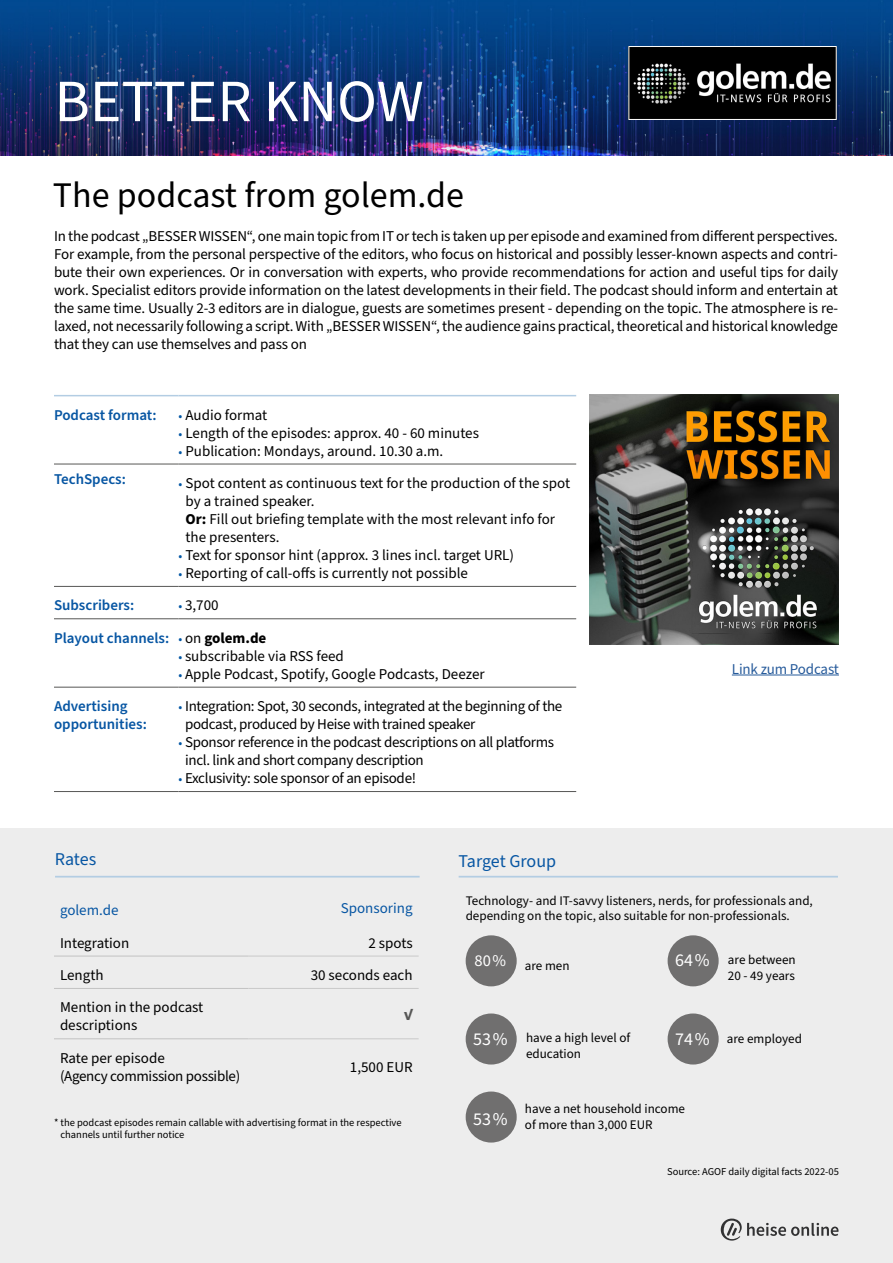
<style>
.page{position:relative;width:893px;height:1263px;background:#fff}
.page>*{position:absolute;margin:0;border:0;box-sizing:border-box;transform-origin:0 0}
.t1{font:60px "Source Sans Pro";color:#fff}
.t2{font:36px "Source Sans Pro";color:#000}
.t3{font:18px "Source Sans Pro";letter-spacing:-.01em;color:#0756a3}
.t4{font:18px "Source Sans Pro";color:#fff}
.t5{font:15px/18px "Source Sans Pro";letter-spacing:-.01em;color:#000}
.t6{font:600 15px/32.4px "Source Sans Pro";color:#0756a3}
.t7{font:15px "Source Sans Pro";color:#0756a3}
.t8{font:15px "Source Sans Pro";letter-spacing:-.01em;color:#275b9b}
.t9{font:700 15px "Benton Sans";color:#575756}
.t10{font:13.05px/15.8px "Source Sans Pro";color:#000}
.t11{font:10.5px/12.6px "Source Sans Pro";color:#000}
.s1{font-size:12.75px;color:#0056a4}
.s2{font-weight:700}
.s3{font-weight:400;font-size:12.75px;color:#0056a4}
.s4{font-weight:400;color:#000}
.s5{font-weight:700;color:#000}
.s6{font-size:18px;color:#fff}
</style>
<div class="page">
<div style="left:0;top:828px;width:893px;height:435px;background:#ededed"></div>
<img style="left:0;top:0;width:893px;height:155px">
<svg style="left:721px;top:1218px;width:117px;height:22px"></svg>
<hr style="left:54px;top:395px;width:125px;height:1px;background:#b3cde3">
<hr style="left:179px;top:395px;width:397px;height:1px;background:#b3cde3">
<hr style="left:54px;top:464px;width:125px;height:1px;background:#575756">
<hr style="left:179px;top:464px;width:397px;height:1px;background:#575756">
<hr style="left:54px;top:586px;width:125px;height:1px;background:#575756">
<hr style="left:179px;top:586px;width:397px;height:1px;background:#575756">
<hr style="left:54px;top:618px;width:125px;height:1px;background:#575756">
<hr style="left:179px;top:618px;width:397px;height:1px;background:#575756">
<hr style="left:54px;top:687px;width:125px;height:1px;background:#575756">
<hr style="left:179px;top:687px;width:397px;height:1px;background:#575756">
<hr style="left:54px;top:791px;width:125px;height:1px;background:#575756">
<hr style="left:179px;top:791px;width:397px;height:1px;background:#575756">
<hr style="left:732px;top:675px;width:107px;height:1px;background:#275b9b">
<img style="left:589px;top:395px;width:250px;height:250px">
<img style="left:630px;top:48px;width:205px;height:70px">
<div style="left:628px;top:46px;width:209px;height:74px;border:1px solid #fff"></div>
<div style="left:466px;top:935px;width:51px;height:51px;background:#706f6f;border-radius:50%"></div>
<div style="left:668px;top:935px;width:51px;height:51px;background:#706f6f;border-radius:50%"></div>
<div style="left:668px;top:1013px;width:51px;height:51px;background:#706f6f;border-radius:50%"></div>
<div style="left:466px;top:1013px;width:51px;height:51px;background:#706f6f;border-radius:50%"></div>
<div style="left:466px;top:1091px;width:51px;height:51px;background:#706f6f;border-radius:50%"></div>
<hr style="left:54px;top:956px;width:195px;height:1px;background:#c2c2c2">
<hr style="left:249px;top:956px;width:170px;height:1px;background:#cacaca">
<hr style="left:54px;top:1038px;width:195px;height:1px;background:#c2c2c2">
<hr style="left:249px;top:1038px;width:170px;height:1px;background:#cacaca">
<hr style="left:54px;top:988px;width:195px;height:1px;background:#c2c2c2">
<hr style="left:249px;top:988px;width:170px;height:1px;background:#cacaca">
<hr style="left:55px;top:876px;width:365px;height:1px;background:#b3cde3">
<hr style="left:459px;top:876px;width:379px;height:1px;background:#b3cde3">
<h1 class="t1" style="left:55px;top:61px;width:371px">BETTER KNOW</h1>
<h2 class="t2" style="left:53px;top:171px;width:413px">The podcast from golem.de</h2>
<p class="t5" style="left:54px;top:227px;width:786px;text-align:justify">In the podcast „BESSER WISSEN“, one main topic from IT or tech is taken up per episode and examined from different perspectives.<br>For example, from the personal perspective of the editors, who focus on historical and possibly lesser-known aspects and contri&shy;bute their own experiences. Or in conversation with experts, who provide recommendations for action and useful tips for daily work. Specialist editors provide information on the latest developments in their field. The podcast should inform and entertain at the same time. Usually 2-3 editors are in dialogue, guests are sometimes present - depending on the topic. The atmosphere is re&shy;laxed, not necessarily following a script. With „BESSER WISSEN“, the audience gains practical, theoretical and historical knowledge that they can use themselves and pass on</p>
<p class="t6" style="left:54px;top:399px;width:104px">Podcast format:</p>
<p class="t5" style="left:179px;top:406px;width:90px"><span class="s1">•</span> Audio format</p>
<p class="t5" style="left:179px;top:424px;width:302px"><span class="s1">•</span> Length of the episodes: approx. 40 - 60 minutes</p>
<p class="t5" style="left:179px;top:442px;width:266px"><span class="s1">•</span> Publication: Mondays, around. 10.30 a.m.</p>
<p class="t6" style="left:54px;top:463px;width:73px">TechSpecs:</p>
<p class="t5" style="left:185px;top:474px;width:386px;text-indent:-7px"><span class="s1">•</span> Spot content as continuous text for the production of the spot by a trained speaker.<br><span class="s2">Or:</span> Fill out briefing template with the most relevant info for the presenters.</p>
<p class="t5" style="left:179px;top:546px;width:337px"><span class="s1">•</span> Text for sponsor hint (approx. 3 lines incl. target URL)</p>
<p class="t5" style="left:179px;top:564px;width:291px"><span class="s1">•</span> Reporting of call-offs is currently not possible</p>
<p class="t6" style="left:54px;top:590px;width:82px">Subscribers:</p>
<p class="t6" style="left:54px;top:590px;width:214px;text-indent:125px"><span class="s3">•</span> <span class="s4">3,700<br></span>Playout channels: <span class="s3">•</span> <span class="s4">on</span> <span class="s5">golem.de</span></p>
<p class="t5" style="left:179px;top:647px;width:167px"><span class="s1">•</span> subscribable via RSS feed</p>
<p class="t5" style="left:179px;top:665px;width:308px"><span class="s1">•</span> Apple Podcast, Spotify, Google Podcasts, Deezer</p>
<p class="t6" style="left:54px;top:697px;width:94px;line-height:18px">Advertising opportunities:</p>
<p class="t5" style="left:185px;top:697px;width:379px;text-indent:-6px"><span class="s1">•</span> Integration: Spot, 30 seconds, integrated at the beginning of the podcast, produced by Heise with trained speaker</p>
<p class="t5" style="left:185px;top:733px;width:371px;text-indent:-6px"><span class="s1">•</span> Sponsor reference in the podcast descriptions on all platforms incl. link and short company description</p>
<p class="t5" style="left:179px;top:769px;width:239px"><span class="s1">•</span> Exclusivity: sole sponsor of an episode!</p>
<p class="t3" style="left:55px;top:847px;width:43px">Rates</p>
<p class="t3" style="left:459px;top:849px;width:99px">Target Group</p>
<p class="t8" style="left:732px;top:659px;width:109px">Link zum Podcast</p>
<p class="t7" style="left:60px;top:900px;width:60px">golem.de</p>
<p class="t7" style="left:341px;top:898px;width:73px">Sponsoring</p>
<p class="t5" style="left:60px;top:934px;width:71px">Integration</p>
<p class="t5" style="left:368px;top:934px;width:46px">2 spots</p>
<p class="t5" style="left:60px;top:966px;width:45px">Length</p>
<p class="t5" style="left:311px;top:966px;width:103px">30 seconds each</p>
<p class="t5" style="left:60px;top:999px;width:145px">Mention in the podcast descriptions</p>
<p class="t9" style="left:404px;top:1005px;width:10px">√</p>
<p class="t5" style="left:60px;top:1049px;width:182px">Rate per episode<br>(Agency commission possible)</p>
<p class="t5" style="left:350px;top:1058px;width:64px">1,500 EUR</p>
<p class="t11" style="left:60px;top:1116px;width:343px;text-indent:-6px">* the podcast episodes remain callable with advertising format in the respective channels until further notice</p>
<p class="t10" style="left:466px;top:893px;width:349px">Technology- and IT-savvy listeners, nerds, for professionals and, depending on the topic, also suitable for non-professionals.</p>
<p class="t10" style="left:475px;top:958px;width:97px"><sup>80</sup> <sup>%</sup> are men</p>
<p class="t10" style="left:675px;top:952px;width:122px;text-align:right"><span class="s6">64 %</span> are between<br>20 - 49 years</p>
<p class="t10" style="left:473px;top:1030px;width:159px;text-align:center"><span class="s6">53 %</span> have a high level of education</p>
<p class="t10" style="left:675px;top:1031px;width:128px"><span class="s6">74 %</span> are employed</p>
<p class="t4" style="left:473px;top:1107px;width:36px">53 %</p>
<p class="t10" style="left:525px;top:1102px;width:162px">have a net household income of more than 3,000 EUR</p>
<p class="t11" style="left:667px;top:1166px;width:173px">Source: AGOF daily digital facts 2022-05</p>
</div>
